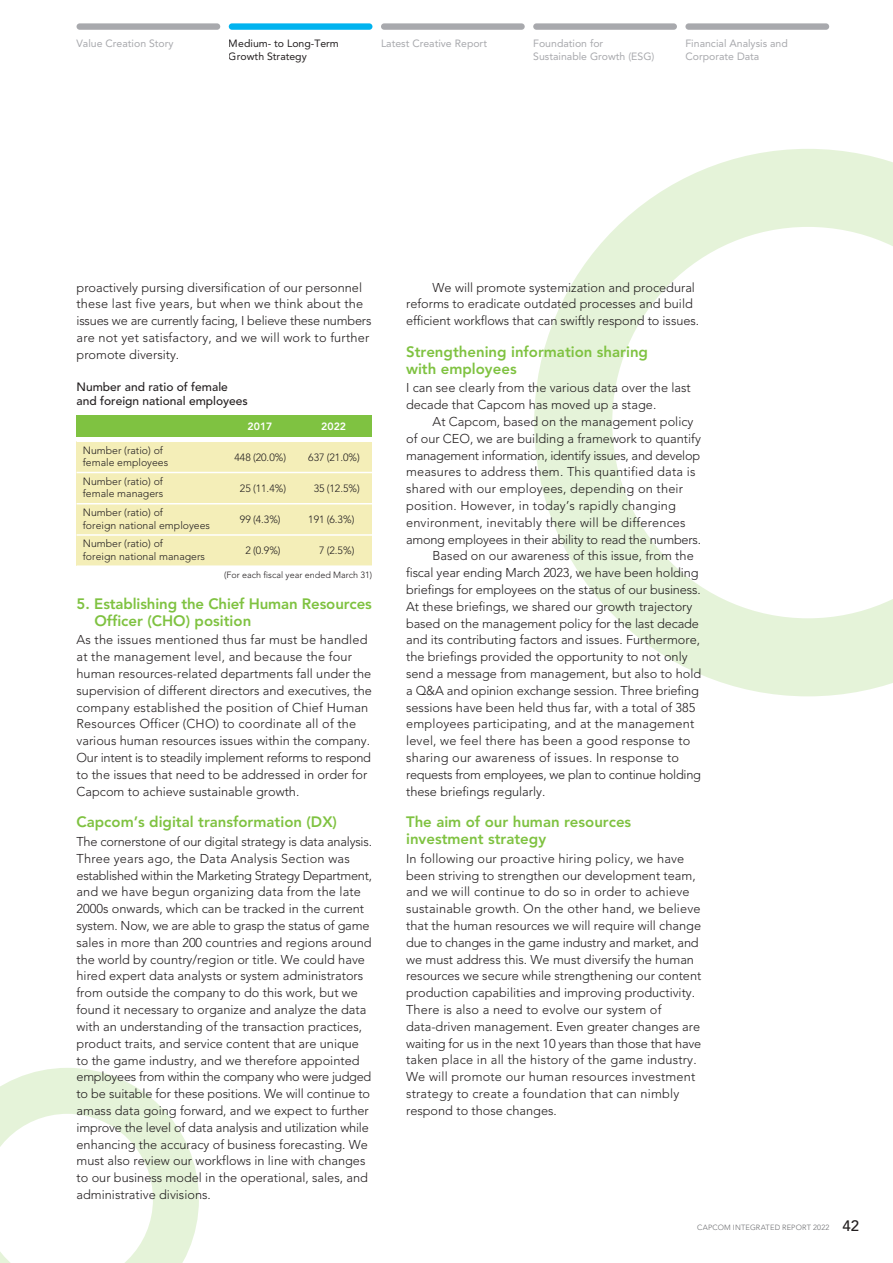
<style>
.page{position:relative;width:893px;height:1263px;background:#fff}
.page>*{position:absolute;margin:0;border:0;box-sizing:border-box;transform-origin:0 0}
.t1{font:800 15px/16.8px "Avenir LT Std";color:#7fc241}
.t2{font:300 12.75px/16.8px "Avenir LT Std";color:#231f20}
.t3{font:300 12.75px "Avenir LT Std";letter-spacing:-.02em;color:#231f20}
.t4{font:500 12px/14.4px "Avenir LT Std";color:#231f20}
.t5{font:300 10.5px/12.6px "Avenir LT Std";color:#231f20}
.t6{font:10.5px/12.8px "Avenir LT Std";color:#a8a9ad}
.t7{font:10.5px/12.8px "Avenir LT Std";color:#231f20}
.t8{font:800 10.5px "Avenir LT Std";color:#fff}
.t9{font:300 9px "Avenir LT Std";color:#231f20}
.t10{font:300 7.5px "Avenir LT Std";letter-spacing:.025em;color:#6c6d70}
.s1{font-weight:500;font-size:15px;color:#231f20}
</style>
<div class="page">
<svg style="left:0;top:1068px;width:199px;height:195px"></svg>
<svg style="left:534px;top:149px;width:359px;height:547px"></svg>
<div style="left:77px;top:441px;width:295px;height:125px;background:#f4eeb8"></div>
<div style="left:77px;top:415px;width:295px;height:22px;background:#7fc241"></div>
<hr style="left:77px;top:534px;width:295px;height:2px;background:#fff">
<hr style="left:77px;top:503px;width:295px;height:1px;background:#fff">
<hr style="left:77px;top:472px;width:295px;height:1px;background:#fff">
<hr style="left:77px;top:440px;width:295px;height:2px;background:#fff">
<hr style="left:77px;top:565px;width:295px;height:2px;background:#fff">
<div style="left:229px;top:23px;width:143px;height:7px;background:#00b3ef;border-radius:3px"></div>
<div style="left:381px;top:23px;width:144px;height:7px;background:#a8a9ad;border-radius:3px"></div>
<div style="left:533px;top:23px;width:144px;height:7px;background:#a8a9ad;border-radius:3px"></div>
<div style="left:685px;top:23px;width:144px;height:7px;background:#a8a9ad;border-radius:3px"></div>
<div style="left:77px;top:23px;width:143px;height:7px;background:#a8a9ad;border-radius:3px"></div>
<p class="t6" style="left:77px;top:37px;width:99px">Value Creation Story</p>
<p class="t6" style="left:533px;top:37px;width:123px">Foundation for<br>Sustainable Growth (ESG)</p>
<p class="t7" style="left:229px;top:37px;width:112px">Medium- to Long-Term<br>Growth Strategy</p>
<p class="t6" style="left:381px;top:37px;width:108px">Latest Creative Report</p>
<p class="t6" style="left:685px;top:37px;width:104px">Financial Analysis and<br>Corporate Data</p>
<p class="t2" style="left:77px;top:279px;width:296px">proactively pursing diversification of our personnel these last five years, but when we think about the issues we are currently facing, I believe these numbers are not yet satisfactory, and we will work to further promote diversity.</p>
<p class="t2" style="left:406px;top:279px;width:294px;text-indent:27px">We will promote systemization and procedural reforms to eradicate outdated processes and build efficient workflows that can swiftly respond to issues.</p>
<p class="t1" style="left:406px;top:343px;width:243px">Strengthening information sharing with employees</p>
<p class="t4" style="left:77px;top:380px;width:173px">Number and ratio of female and foreign national employees</p>
<p class="t5" style="left:83px;top:444px;width:87px">Number (ratio) of female employees</p>
<p class="t5" style="left:83px;top:475px;width:82px">Number (ratio) of female managers</p>
<p class="t5" style="left:83px;top:506px;width:129px">Number (ratio) of<br>foreign national employees</p>
<p class="t5" style="left:83px;top:537px;width:124px">Number (ratio) of<br>foreign national managers</p>
<p class="t8" style="left:248px;top:421px;width:26px">2017</p>
<p class="t8" style="left:321px;top:421px;width:26px">2022</p>
<p class="t5" style="left:308px;top:451px;width:53px">637 (21.0%)</p>
<p class="t5" style="left:314px;top:482px;width:48px">35 (12.5%)</p>
<p class="t5" style="left:308px;top:513px;width:48px">191 (6.3%)</p>
<p class="t5" style="left:319px;top:544px;width:37px">7 (2.5%)</p>
<p class="t9" style="left:224px;top:569px;width:149px">(For each fiscal year ended March 31)</p>
<p class="t5" style="left:234px;top:451px;width:53px">448 (20.0%)</p>
<p class="t5" style="left:240px;top:482px;width:48px">25 (11.4%)</p>
<p class="t5" style="left:240px;top:513px;width:42px">99 (4.3%)</p>
<p class="t5" style="left:245px;top:544px;width:37px">2 (0.9%)</p>
<p class="t1" style="left:94px;top:595px;width:279px;text-indent:-18px">5. Establishing the Chief Human Resources<br>Officer (CHO) position</p>
<p class="t2" style="left:77px;top:632px;width:297px">As the issues mentioned thus far must be handled at the management level, and because the four human resources-related departments fall under the supervision of different directors and executives, the company established the position of Chief Human Resources Officer (CHO) to coordinate all of the various human resources issues within the company.<br>Our intent is to steadily implement reforms to respond to the issues that need to be addressed in order for Capcom to achieve sustainable growth.</p>
<p class="t1" style="left:77px;top:814px;width:262px">Capcom’s digital transformation (DX)</p>
<p class="t2" style="left:77px;top:833px;width:297px">The cornerstone of our digital strategy is data analysis.<br>Three years ago, the Data Analysis Section was established within the Marketing Strategy Department, and we have begun organizing data from the late 2000s onwards, which can be tracked in the current system. Now, we are able to grasp the status of game sales in more than 200 countries and regions around the world by country/region or title. We could have hired expert data analysts or system administrators from outside the company to do this work, but we found it necessary to organize and analyze the data with an understanding of the transaction practices, product traits, and service content that are unique to the game industry, and we therefore appointed employees from within the company who were judged to be suitable for these positions. We will continue to amass data going forward, and we expect to further improve the level of data analysis and utilization while enhancing the accuracy of business forecasting. We must also review our workflows in line with changes to our business model in the operational, sales, and administrative divisions.</p>
<p class="t2" style="left:406px;top:379px;width:286px">I can see clearly from the various data over the last decade that Capcom has moved up a stage.</p>
<p class="t2" style="left:433px;top:413px;width:262px">At Capcom, based on the management policy</p>
<p class="t2" style="left:406px;top:430px;width:296px">of our CEO, we are building a framework to quantify</p>
<p class="t3" style="left:406px;top:448px;width:296px">management information, identify issues, and develop</p>
<p class="t2" style="left:406px;top:464px;width:291px">measures to address them. This quantified data is</p>
<p class="t2" style="left:406px;top:480px;width:279px">shared with our employees, depending on their</p>
<p class="t2" style="left:406px;top:497px;width:271px">position. However, in today’s rapidly changing</p>
<p class="t2" style="left:406px;top:514px;width:281px">environment, inevitably there will be differences</p>
<p class="t3" style="left:406px;top:532px;width:296px">among employees in their ability to read the numbers.</p>
<p class="t2" style="left:433px;top:548px;width:263px">Based on our awareness of this issue, from the</p>
<p class="t2" style="left:406px;top:564px;width:294px">fiscal year ending March 2023, we have been holding</p>
<p class="t2" style="left:406px;top:581px;width:296px">briefings for employees on the status of our business.</p>
<p class="t2" style="left:406px;top:598px;width:288px">At these briefings, we shared our growth trajectory</p>
<p class="t2" style="left:406px;top:615px;width:294px">based on the management policy for the last decade</p>
<p class="t2" style="left:406px;top:632px;width:296px">and its contributing factors and issues. Furthermore,</p>
<p class="t2" style="left:406px;top:648px;width:283px">the briefings provided the opportunity to not only</p>
<p class="t2" style="left:406px;top:665px;width:297px">send a message from management, but also to hold</p>
<p class="t2" style="left:406px;top:682px;width:294px">a Q&amp;A and opinion exchange session. Three briefing</p>
<p class="t2" style="left:406px;top:699px;width:291px">sessions have been held thus far, with a total of 385</p>
<p class="t2" style="left:406px;top:716px;width:290px">employees participating, and at the management</p>
<p class="t2" style="left:406px;top:732px;width:286px">level, we feel there has been a good response to</p>
<p class="t2" style="left:406px;top:749px;width:274px">sharing our awareness of issues. In response to</p>
<p class="t3" style="left:406px;top:767px;width:296px">requests from employees, we plan to continue holding</p>
<p class="t2" style="left:406px;top:783px;width:141px">these briefings regularly.</p>
<p class="t1" style="left:406px;top:814px;width:227px">The aim of our human resources investment strategy</p>
<p class="t2" style="left:406px;top:850px;width:297px">In following our proactive hiring policy, we have been striving to strengthen our development team, and we will continue to do so in order to achieve sustainable growth. On the other hand, we believe that the human resources we will require will change due to changes in the game industry and market, and we must address this. We must diversify the human resources we secure while strengthening our content production capabilities and improving productivity.<br>There is also a need to evolve our system of data-driven management. Even greater changes are waiting for us in the next 10 years than those that have taken place in all the history of the game industry.<br>We will promote our human resources investment strategy to create a foundation that can nimbly respond to those changes.</p>
<p class="t10" style="left:697px;top:1223px;width:163px">CAPCOM INTEGRATED REPORT 2022 <span class="s1">42</span></p>
</div>
